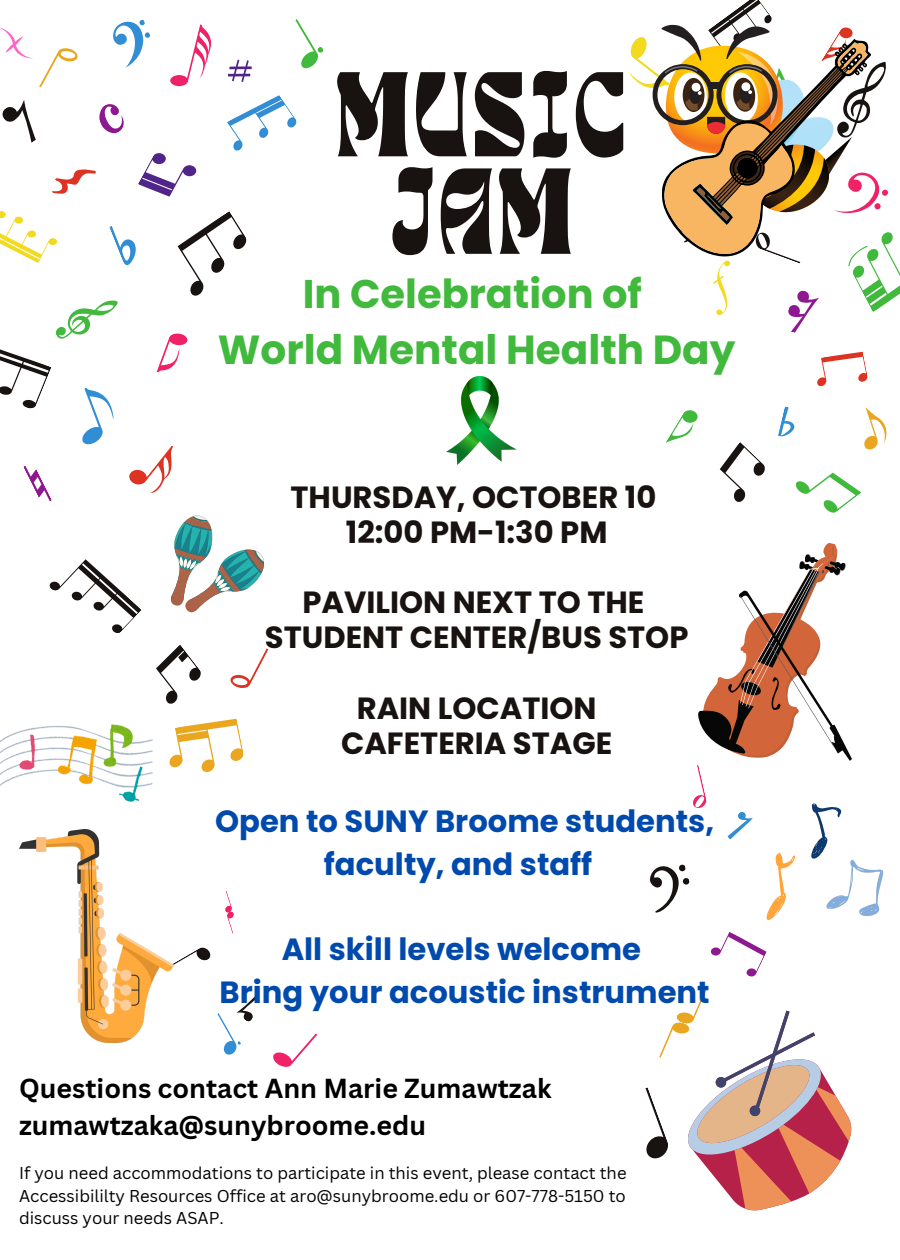
<style>
.page{position:relative;width:900px;height:1260px;background:#fff}
.page>*{position:absolute;margin:0;border:0;box-sizing:border-box;transform-origin:0 0}
.t1{font:85.38px "TANMOONLIGHT DISPLAY";color:#181210}
.t2{font:84.12px "TANMOONLIGHT DISPLAY";letter-spacing:.05em;color:#181210}
.t3{font:700 40.56px "Poppins";color:#40b93c}
.t4{font:700 40px "Poppins";color:#40b93c}
.t5{font:700 30.62px/35.1px "Poppins";color:#181210;text-align:center}
.t6{font:700 30.62px/42.6px "Poppins";color:#004aad;text-align:center}
.t7{font:700 26.75px/37px "Canva Sans";color:#000}
.t8{font:16.69px/23px "Canva Sans";color:#000;text-align:justify}
</style>
<div class="page">
<svg style="left:719px;top:442px;width:46px;height:60px"></svg>
<svg style="left:665px;top:410px;width:33px;height:33px"></svg>
<svg style="left:778px;top:406px;width:109px;height:107px"></svg>
<svg style="left:817px;top:351px;width:51px;height:36px"></svg>
<svg style="left:273px;top:1033px;width:44px;height:34px"></svg>
<svg style="left:217px;top:995px;width:42px;height:60px"></svg>
<svg style="left:174px;top:947px;width:37px;height:18px"></svg>
<svg style="left:225px;top:890px;width:9px;height:44px"></svg>
<svg style="left:0;top:19px;width:324px;height:482px"></svg>
<svg style="left:169px;top:718px;width:75px;height:54px"></svg>
<img style="left:447px;top:376px;width:70px;height:89px">
<svg style="left:645px;top:932px;width:207px;height:279px"></svg>
<img style="left:19px;top:829px;width:155px;height:214px">
<svg style="left:49px;top:515px;width:220px;height:189px"></svg>
<img style="left:0;top:724px;width:153px;height:78px">
<svg style="left:629px;top:0;width:271px;height:333px"></svg>
<svg style="left:650px;top:542px;width:233px;height:378px"></svg>
<p class="t2" style="left:336px;top:68px;width:293px">MUSIC</p>
<p class="t1" style="left:391px;top:164px;width:182px">JAM</p>
<p class="t4" style="left:303px;top:266px;width:341px">In Celebration of</p>
<p class="t3" style="left:218px;top:322px;width:519px">World Mental Health Day</p>
<p class="t5" style="left:291px;top:479px;width:367px">THURSDAY, OCTOBER 10<br>12:00 PM-1:30 PM</p>
<p class="t5" style="left:265px;top:585px;width:425px">PAVILION NEXT TO THE<br>STUDENT CENTER/BUS STOP</p>
<p class="t5" style="left:341px;top:690px;width:273px">RAIN LOCATION<br>CAFETERIA STAGE</p>
<p class="t6" style="left:215px;top:800px;width:501px">Open to SUNY Broome students, faculty, and staff</p>
<p class="t6" style="left:220px;top:928px;width:492px">All skill levels welcome<br>Bring your acoustic instrument</p>
<p class="t7" style="left:19px;top:1070px;width:534px">Questions contact Ann Marie Zumawtzak zumawtzaka@sunybroome.edu</p>
<p class="t8" style="left:19px;top:1161px;width:609px">If you need accommodations to participate in this event, please contact the Accessibililty Resources Office at aro@sunybroome.edu or 607-778-5150 to discuss your needs ASAP.</p>
</div>
